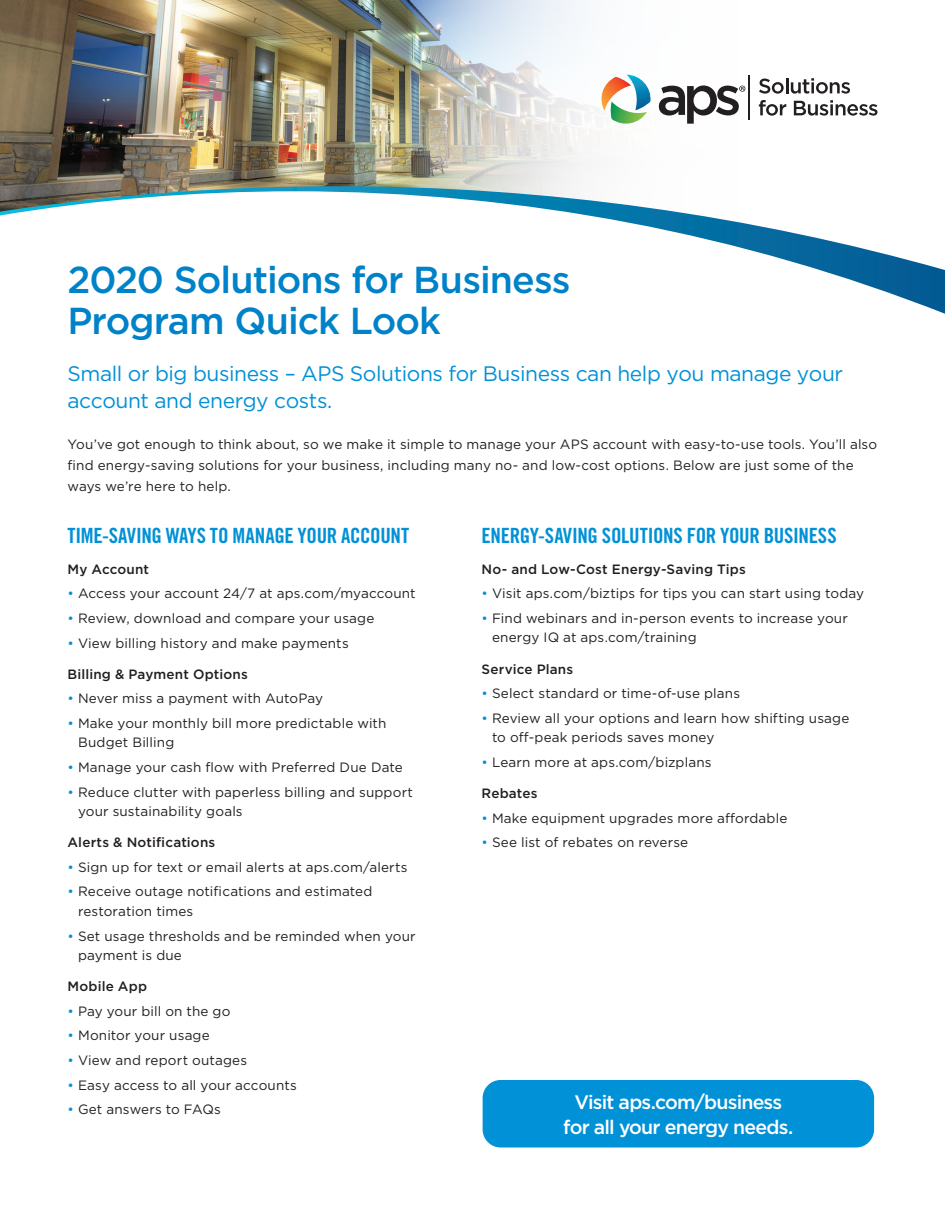
<style>
.page{position:relative;width:945px;height:1215px;background:#fff}
.page>*{position:absolute;margin:0;border:0;box-sizing:border-box;transform-origin:0 0}
.t1{font:500 37.5px/40.5px "Gotham";letter-spacing:-.025em;color:#0082c8}
.t2{font:21px/27px "Gotham";letter-spacing:-.02em;color:#0091d6}
.t3{font:21px "Trade Gothic Bold Cond Twenty";letter-spacing:-.015em;color:#0091d6}
.t4{font:500 19.5px/25.5px "Gotham";letter-spacing:-.04em;color:#fff;text-align:center}
.t5{font:13.5px/19.5px "Gotham";letter-spacing:.01em;color:#231f20}
.t6{font:500 13.5px "Gotham";letter-spacing:.01em;color:#231f20}
.s1{color:#0091d6}
</style>
<div class="page">
<div style="left:483px;top:1080px;width:391px;height:68px;background:#0091d6;border-radius:18px"></div>
<img style="left:0;top:0;width:794px;height:186px">
<svg style="left:0;top:186px;width:945px;height:128px"></svg>
<svg style="left:759px;top:78px;width:91px;height:16px"></svg>
<svg style="left:759px;top:100px;width:27px;height:16px"></svg>
<svg style="left:794px;top:100px;width:84px;height:16px"></svg>
<hr style="left:748px;top:75px;width:1px;height:44px;background:#231f20">
<svg style="left:659px;top:85px;width:86px;height:39px"></svg>
<svg style="left:598px;top:75px;width:54px;height:53px"></svg>
<h1 class="t1" style="left:68px;top:259px;width:505px">2020 Solutions for Business<br>Program Quick Look</h1>
<h2 class="t2" style="left:68px;top:360px;width:777px">Small or big business – APS Solutions for Business can help you manage your account and energy costs.</h2>
<p class="t5" style="left:68px;top:433px;width:811px;line-height:21px">You’ve got enough to think about, so we make it simple to manage your APS account with easy-to-use tools. You’ll also find energy-saving solutions for your business, including many no- and low-cost options. Below are just some of the ways we’re here to help.</p>
<h2 class="t3" style="left:68px;top:522px;width:343px">TIME-SAVING WAYS TO MANAGE YOUR ACCOUNT</h2>
<p class="t6" style="left:68px;top:560px;width:83px">My Account</p>
<p class="t5" style="left:68px;top:584px;width:350px"><span class="s1">•</span> Access your account 24/7 at aps.com/myaccount</p>
<p class="t5" style="left:68px;top:608px;width:308px"><span class="s1">•</span> Review, download and compare your usage</p>
<p class="t5" style="left:68px;top:633px;width:283px"><span class="s1">•</span> View billing history and make payments</p>
<p class="t6" style="left:68px;top:665px;width:182px">Billing &amp; Payment Options</p>
<p class="t5" style="left:68px;top:689px;width:257px"><span class="s1">•</span> Never miss a payment with AutoPay</p>
<p class="t5" style="left:78px;top:713px;width:310px;text-indent:-11px"><span class="s1">•</span> Make your monthly bill more predictable with<br>Budget Billing</p>
<p class="t5" style="left:68px;top:757px;width:337px"><span class="s1">•</span> Manage your cash flow with Preferred Due Date</p>
<p class="t5" style="left:78px;top:782px;width:337px;text-indent:-11px"><span class="s1">•</span> Reduce clutter with paperless billing and support your sustainability goals</p>
<p class="t6" style="left:68px;top:834px;width:149px">Alerts &amp; Notifications</p>
<p class="t5" style="left:68px;top:857px;width:342px"><span class="s1">•</span> Sign up for text or email alerts at aps.com/alerts</p>
<p class="t5" style="left:78px;top:882px;width:296px;text-indent:-11px"><span class="s1">•</span> Receive outage notifications and estimated restoration times</p>
<p class="t5" style="left:78px;top:926px;width:339px;text-indent:-11px"><span class="s1">•</span> Set usage thresholds and be reminded when your payment is due</p>
<p class="t6" style="left:68px;top:978px;width:81px">Mobile App</p>
<p class="t5" style="left:68px;top:1001px;width:165px"><span class="s1">•</span> Pay your bill on the go</p>
<p class="t5" style="left:68px;top:1026px;width:144px"><span class="s1">•</span> Monitor your usage</p>
<p class="t5" style="left:68px;top:1050px;width:181px"><span class="s1">•</span> View and report outages</p>
<p class="t5" style="left:68px;top:1075px;width:231px"><span class="s1">•</span> Easy access to all your accounts</p>
<p class="t5" style="left:68px;top:1099px;width:155px"><span class="s1">•</span> Get answers to FAQs</p>
<h2 class="t3" style="left:482px;top:522px;width:357px">ENERGY-SAVING SOLUTIONS FOR YOUR BUSINESS</h2>
<p class="t6" style="left:482px;top:560px;width:266px">No- and Low-Cost Energy-Saving Tips</p>
<p class="t5" style="left:482px;top:584px;width:384px"><span class="s1">•</span> Visit aps.com/biztips for tips you can start using today</p>
<p class="t5" style="left:492px;top:608px;width:357px;text-indent:-11px"><span class="s1">•</span> Find webinars and in-person events to increase your energy IQ at aps.com/training</p>
<p class="t6" style="left:482px;top:660px;width:93px">Service Plans</p>
<p class="t5" style="left:482px;top:684px;width:260px"><span class="s1">•</span> Select standard or time-of-use plans</p>
<p class="t5" style="left:492px;top:708px;width:359px;text-indent:-11px"><span class="s1">•</span> Review all your options and learn how shifting usage to off-peak periods saves money</p>
<p class="t5" style="left:482px;top:752px;width:232px"><span class="s1">•</span> Learn more at aps.com/bizplans</p>
<p class="t6" style="left:482px;top:785px;width:58px">Rebates</p>
<p class="t5" style="left:482px;top:808px;width:307px"><span class="s1">•</span> Make equipment upgrades more affordable</p>
<p class="t5" style="left:482px;top:833px;width:208px"><span class="s1">•</span> See list of rebates on reverse</p>
<h3 class="t4" style="left:563px;top:1089px;width:232px">Visit aps.com/business for all your energy needs.</h3>
</div>
